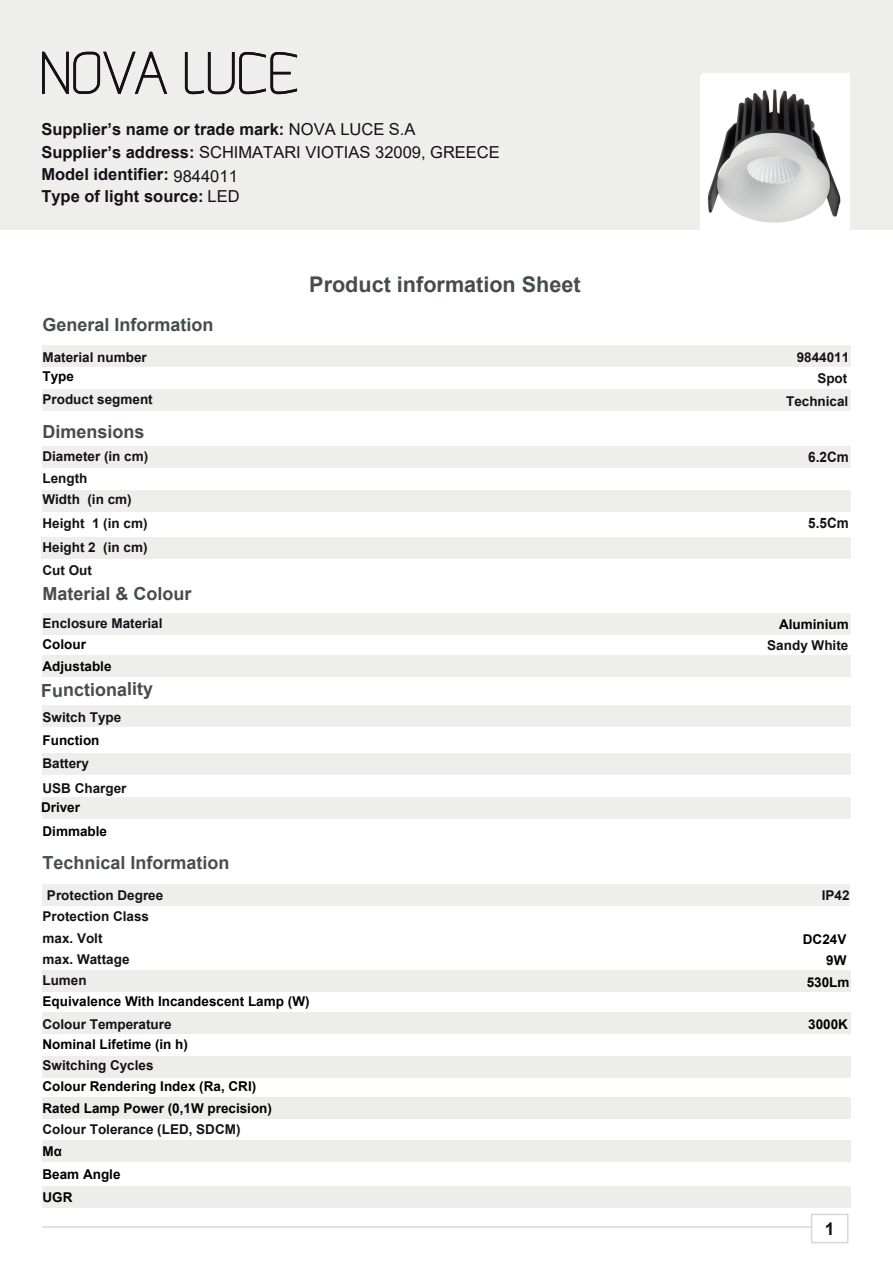
<style>
.page{position:relative;width:893px;height:1263px;background:#fff}
.page>*{position:absolute;margin:0;border:0;box-sizing:border-box;transform-origin:0 0}
.t1{font:700 21.6px "Arial";color:#464c4d}
.t2{font:700 18px "Arial";color:#464c4d}
.t3{font:700 18px "Arial";color:#494d4d}
.t4{font:700 17.55px "Arial";color:#161017}
.t5{font:700 16.5px/21.6px "Arial";color:#161017}
.t6{font:16.5px "Arial";color:#161017}
.t7{font:700 14.25px "Arial";color:#161017;scale:.94 1}
.t8{font:700 13.5px/25px "Arial";color:#161017}
.t9{font:700 13.5px/22.6px "Arial";color:#000}
.t10{font:700 13.5px "Arial";color:#181218}
.s1{font-weight:400}
.s2{font-weight:700}
</style>
<div class="page">
<div style="left:42px;top:490px;width:808px;height:21px;background:#eeeeed"></div>
<div style="left:1px;top:0;width:892px;height:230px;background:#eeeeed"></div>
<div style="left:42px;top:706px;width:808px;height:21px;background:#eeeeed"></div>
<div style="left:42px;top:1140px;width:808px;height:21px;background:#ededeb"></div>
<div style="left:42px;top:613px;width:808px;height:21px;background:#eeeeed"></div>
<div style="left:42px;top:656px;width:808px;height:21px;background:#eeeeed"></div>
<div style="left:42px;top:446px;width:808px;height:22px;background:#eeeeed"></div>
<div style="left:41px;top:537px;width:809px;height:21px;background:#eeeeed"></div>
<div style="left:42px;top:753px;width:808px;height:22px;background:#eeeeed"></div>
<hr style="left:42px;top:1226px;width:770px;height:2px;background:#d6d8d8">
<svg style="left:184px;top:52px;width:114px;height:43px"></svg>
<svg style="left:42px;top:51px;width:126px;height:43px"></svg>
<div style="left:42px;top:884px;width:808px;height:22px;background:#eeeeed"></div>
<div style="left:42px;top:1056px;width:808px;height:21px;background:#ededeb"></div>
<div style="left:42px;top:1097px;width:808px;height:21px;background:#ededeb"></div>
<div style="left:42px;top:1012px;width:808px;height:21px;background:#ededeb"></div>
<div style="left:42px;top:970px;width:808px;height:22px;background:#ededeb"></div>
<div style="left:42px;top:390px;width:808px;height:21px;background:#eeeeed"></div>
<div style="left:42px;top:345px;width:808px;height:21px;background:#eeeeed"></div>
<div style="left:702px;top:73px;width:147px;height:170px;background:#fff"></div>
<div style="left:42px;top:1186px;width:808px;height:21px;background:#ededeb"></div>
<div style="left:811px;top:1213px;width:37px;height:30px;border:2px solid #d6d8d8"></div>
<div style="left:42px;top:797px;width:808px;height:22px;background:#eeeeed"></div>
<img style="left:700px;top:75px;width:141px;height:155px">
<p class="t5" style="left:41px;top:119px;width:376px">Supplier’s name or trade mark: <span class="s1">NOVA LUCE S.A</span></p>
<p class="t5" style="left:41px;top:164px;width:200px">Model identifier: <span class="s1">9844011<br></span>Type of light source: <span class="s1">LED</span></p>
<p class="t6" style="left:41px;top:141px;width:460px"><span class="s2">Supplier’s address:</span> SCHIMATARI VIOTIAS 32009, GREECE</p>
<h2 class="t2" style="left:42px;top:312px;width:173px">General Information</h2>
<p class="t8" style="left:42px;top:344px;width:106px">Material number</p>
<p class="t9" style="left:42px;top:365px;width:33px">Type</p>
<p class="t8" style="left:42px;top:387px;width:112px">Product segment</p>
<h2 class="t2" style="left:42px;top:418px;width:104px">Dimensions</h2>
<p class="t8" style="left:42px;top:444px;width:107px">Diameter (in cm)</p>
<p class="t8" style="left:42px;top:466px;width:46px">Length</p>
<p class="t8" style="left:42px;top:511px;width:107px">Height 1 (in cm)</p>
<p class="t8" style="left:42px;top:487px;width:91px">Width (in cm)</p>
<p class="t8" style="left:42px;top:535px;width:107px">Height 2 (in cm)</p>
<p class="t8" style="left:42px;top:558px;width:51px">Cut Out</p>
<h2 class="t2" style="left:42px;top:581px;width:151px">Material &amp; Colour</h2>
<p class="t8" style="left:42px;top:610px;width:122px">Enclosure Material</p>
<p class="t9" style="left:42px;top:633px;width:71px">Colour<br>Adjustable</p>
<h2 class="t2" style="left:41px;top:678px;width:114px;rotate:-1deg">Functionality</h2>
<p class="t8" style="left:42px;top:705px;width:80px">Switch Type</p>
<p class="t9" style="left:42px;top:729px;width:58px">Function</p>
<p class="t8" style="left:42px;top:751px;width:86px">Battery<br>USB Charger</p>
<p class="t9" style="left:41px;top:796px;width:41px">Driver</p>
<p class="t9" style="left:42px;top:820px;width:66px">Dimmable</p>
<h2 class="t3" style="left:42px;top:850px;width:189px">Technical Information</h2>
<p class="t8" style="left:47px;top:882px;width:118px">Protection Degree</p>
<p class="t8" style="left:42px;top:906px;width:108px;line-height:21.5px">Protection Class max. Volt</p>
<p class="t8" style="left:42px;top:948px;width:89px;line-height:21.8px">max. Wattage<br>Lumen</p>
<h1 class="t1" style="left:309px;top:269px;width:273px">Product information Sheet</h1>
<p class="t9" style="left:42px;top:990px;width:269px">Equivalence With Incandescent Lamp (W)</p>
<p class="t8" style="left:42px;top:1012px;width:131px">Colour Temperature</p>
<p class="t9" style="left:42px;top:1033px;width:147px">Nominal Lifetime (in h)</p>
<p class="t8" style="left:42px;top:1053px;width:113px">Switching Cycles</p>
<p class="t9" style="left:42px;top:1076px;width:231px;line-height:21.5px">Colour Rendering Index (Ra, CRI)<br>Rated Lamp Power (0,1W precision)</p>
<p class="t8" style="left:42px;top:1117px;width:200px">Colour Tolerance (LED, SDCM)</p>
<p class="t9" style="left:42px;top:1140px;width:21px">Μα</p>
<p class="t9" style="left:42px;top:1163px;width:80px">Beam Angle</p>
<p class="t9" style="left:42px;top:1186px;width:31px">UGR</p>
<p class="t8" style="left:797px;top:344px;width:54px">9844011</p>
<p class="t10" style="left:817px;top:369px;width:31px">Spot</p>
<p class="t8" style="left:786px;top:388px;width:64px">Technical</p>
<p class="t7" style="left:808px;top:447px;width:45px">6.2Cm</p>
<p class="t7" style="left:808px;top:513px;width:45px">5.5Cm</p>
<p class="t9" style="left:779px;top:613px;width:71px">Aluminium</p>
<p class="t8" style="left:767px;top:633px;width:83px">Sandy White</p>
<p class="t8" style="left:822px;top:882px;width:29px">IP42</p>
<p class="t9" style="left:803px;top:928px;width:45px">DC24V</p>
<p class="t9" style="left:807px;top:971px;width:44px">530Lm</p>
<p class="t9" style="left:808px;top:1013px;width:41px">3000K</p>
<p class="t9" style="left:826px;top:949px;width:22px">9W</p>
<p class="t4" style="left:825px;top:1216px;width:11px">1</p>
</div>
